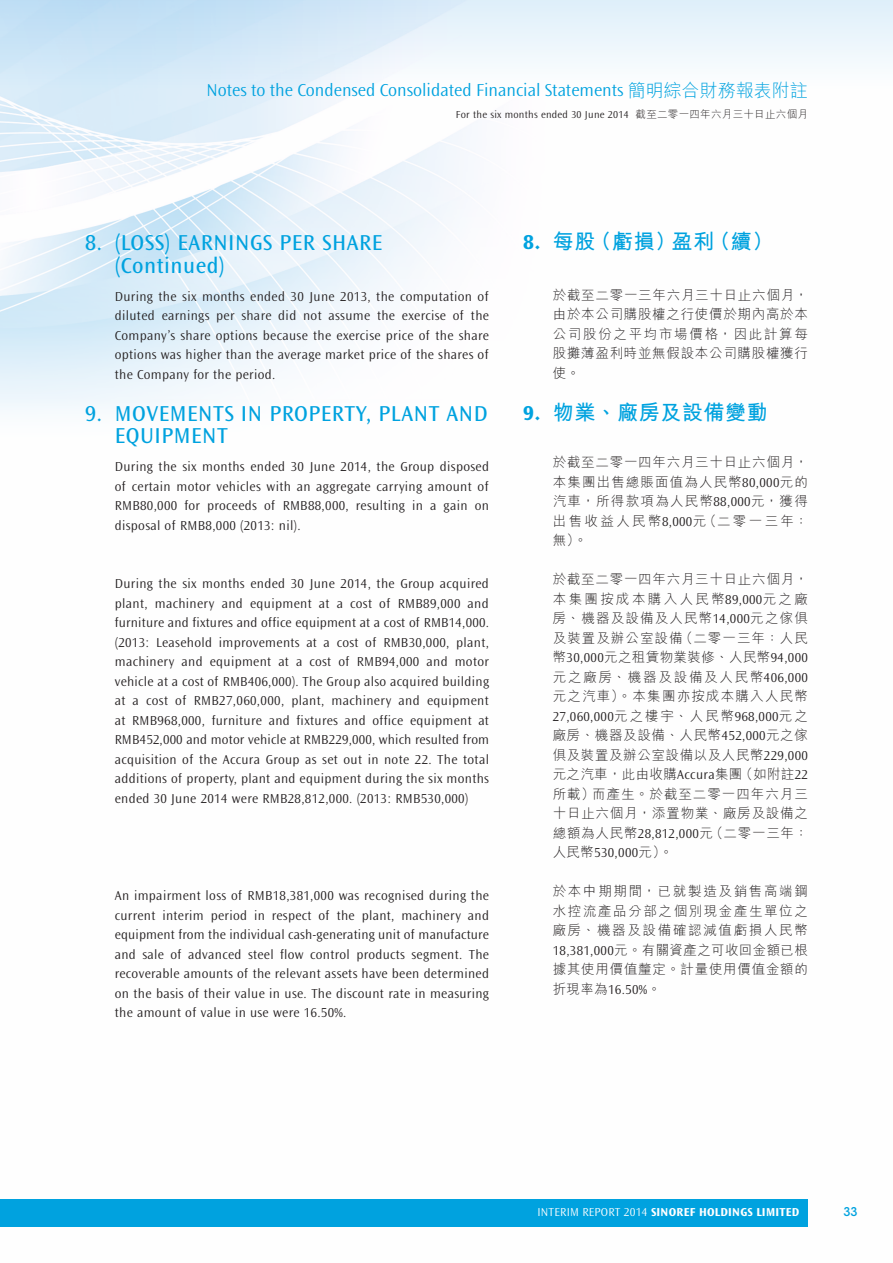
<style>
.page{position:relative;width:893px;height:1263px;background:#fff}
.page>*{position:absolute;margin:0;border:0;box-sizing:border-box;transform-origin:0 0}
.t1{font:22.5px/22.5px "Ocean Sans Std";letter-spacing:.025em;color:#00a2df}
.t2{font:700 21px "M Hei HK";letter-spacing:.025em;color:#00a2df}
.t3{font:300 18px "Ocean Sans Std";color:#00a2df}
.t4{font:300 13.5px/19.5px "Ocean Sans Std";letter-spacing:.025em;color:#231f20;text-align:justify}
.t5{font:300 13.5px/19.5px "M Hei HK";letter-spacing:.075em;color:#231f20;text-align:justify}
.t6{font:700 12px "Ocean Sans Std";letter-spacing:.02em;color:#fff}
.t7{font:500 12px "ITC Avant Garde Std";color:#00a2df}
.t8{font:300 10.5px "Ocean Sans Std";letter-spacing:.025em;color:#231f20}
.s1{font-family:"M Hei HK"}
.s2{font-family:"Ocean Sans Std"}
.s3{font-weight:300}
</style>
<div class="page">
<svg style="left:701px;top:0;width:192px;height:64px;fill:#e9f4fb"></svg>
<div style="left:0;top:1199px;width:808px;height:28px;background:#00a2df"></div>
<h3 class="t3" style="left:207px;top:80px;width:603px">Notes to the Condensed Consolidated Financial Statements <span class="s1">簡明綜合財務報表附註</span></h3>
<p class="t8" style="left:456px;top:108px;width:354px">For the six months ended 30 June 2014 <span class="s1">截至二零一四年六月三十日止六個月</span></p>
<h1 class="t1" style="left:115px;top:232px;width:269px;text-indent:-30px">8. (LOSS) EARNINGS PER SHARE (Continued)</h1>
<p class="t4" style="left:115px;top:287px;width:376px">During the six months ended 30 June 2013, the computation of diluted earnings per share did not assume the exercise of the Company’s share options because the exercise price of the share options was higher than the average market price of the shares of the Company for the period.</p>
<h1 class="t1" style="left:115px;top:402px;width:374px;text-indent:-30px">9. MOVEMENTS IN PROPERTY, PLANT AND<br>EQUIPMENT</h1>
<p class="t4" style="left:115px;top:457px;width:376px">During the six months ended 30 June 2014, the Group disposed of certain motor vehicles with an aggregate carrying amount of RMB80,000 for proceeds of RMB88,000, resulting in a gain on disposal of RMB8,000 (2013: nil).</p>
<p class="t4" style="left:115px;top:574px;width:376px">During the six months ended 30 June 2014, the Group acquired plant, machinery and equipment at a cost of RMB89,000 and furniture and fixtures and office equipment at a cost of RMB14,000. (2013: Leasehold improvements at a cost of RMB30,000, plant, machinery and equipment at a cost of RMB94,000 and motor vehicle at a cost of RMB406,000). The Group also acquired building at a cost of RMB27,060,000, plant, machinery and equipment at RMB968,000, furniture and fixtures and office equipment at RMB452,000 and motor vehicle at RMB229,000, which resulted from acquisition of the Accura Group as set out in note 22. The total additions of property, plant and equipment during the six months ended 30 June 2014 were RMB28,812,000. (2013: RMB530,000)</p>
<p class="t4" style="left:115px;top:886px;width:376px">An impairment loss of RMB18,381,000 was recognised during the current interim period in respect of the plant, machinery and equipment from the individual cash-generating unit of manufacture and sale of advanced steel flow control products segment. The recoverable amounts of the relevant assets have been determined on the basis of their value in use. The discount rate in measuring the amount of value in use were 16.50%.</p>
<h2 class="t2" style="left:523px;top:226px;width:252px"><span class="s2">8.</span> 每股（虧損）盈利（續）</h2>
<p class="t5" style="left:553px;top:284px;width:257px">於截至二零一三年六月三十日止六個月，由於本公司購股權之行使價於期內高於本公司股份之平均市場價格，因此計算每股攤薄盈利時並無假設本公司購股權獲行使。</p>
<h2 class="t2" style="left:523px;top:397px;width:246px"><span class="s2">9.</span> 物業、廠房及設備變動</h2>
<p class="t5" style="left:553px;top:452px;width:257px">於截至二零一四年六月三十日止六個月，本集團出售總賬面值為人民幣<span class="s2">80,000</span>元的汽車，所得款項為人民幣<span class="s2">88,000</span>元，獲得出售收益人民幣<span class="s2">8,000</span>元（二零一三年：無）。</p>
<p class="t5" style="left:553px;top:569px;width:257px">於截至二零一四年六月三十日止六個月，本集團按成本購入人民幣<span class="s2">89,000</span>元之廠房、機器及設備及人民幣<span class="s2">14,000</span>元之傢俱及裝置及辦公室設備（二零一三年：人民幣<span class="s2">30,000</span>元之租賃物業裝修、人民幣<span class="s2">94,000</span>元之廠房、機器及設備及人民幣<span class="s2">406,000</span>元之汽車）。本集團亦按成本購入人民幣</p>
<p class="t4" style="left:553px;top:707px;width:257px">27,060,000<span class="s1">元之樓宇、人民幣</span>968,000<span class="s1">元之</span></p>
<p class="t5" style="left:553px;top:725px;width:257px">廠房、機器及設備、人民幣<span class="s2">452,000</span>元之傢俱及裝置及辦公室設備以及人民幣<span class="s2">229,000</span>元之汽車，此由收購<span class="s2">Accura</span>集團（如附註<span class="s2">22</span>所載）而產生。於截至二零一四年六月三十日止六個月，添置物業、廠房及設備之總額為人民幣<span class="s2">28,812,000</span>元（二零一三年：</p>
<p class="t4" style="left:553px;top:843px;width:122px"><span class="s1">人民幣</span>530,000<span class="s1">元）。</span></p>
<p class="t5" style="left:553px;top:881px;width:257px">於本中期期間，已就製造及銷售高端鋼水控流產品分部之個別現金產生單位之廠房、機器及設備確認減值虧損人民幣<span class="s2">18,381,000</span>元。有關資產之可收回金額已根據其使用價值釐定。計量使用價值金額的</p>
<p class="t4" style="left:553px;top:979px;width:110px"><span class="s1">折現率為</span>16.50%<span class="s1">。</span></p>
<p class="t6" style="left:537px;top:1205px;width:264px"><span class="s3">INTERIM REPORT 2014</span> SINOREF HOLDINGS LIMITED</p>
<p class="t7" style="left:843px;top:1204px;width:16px">33</p>
</div>
